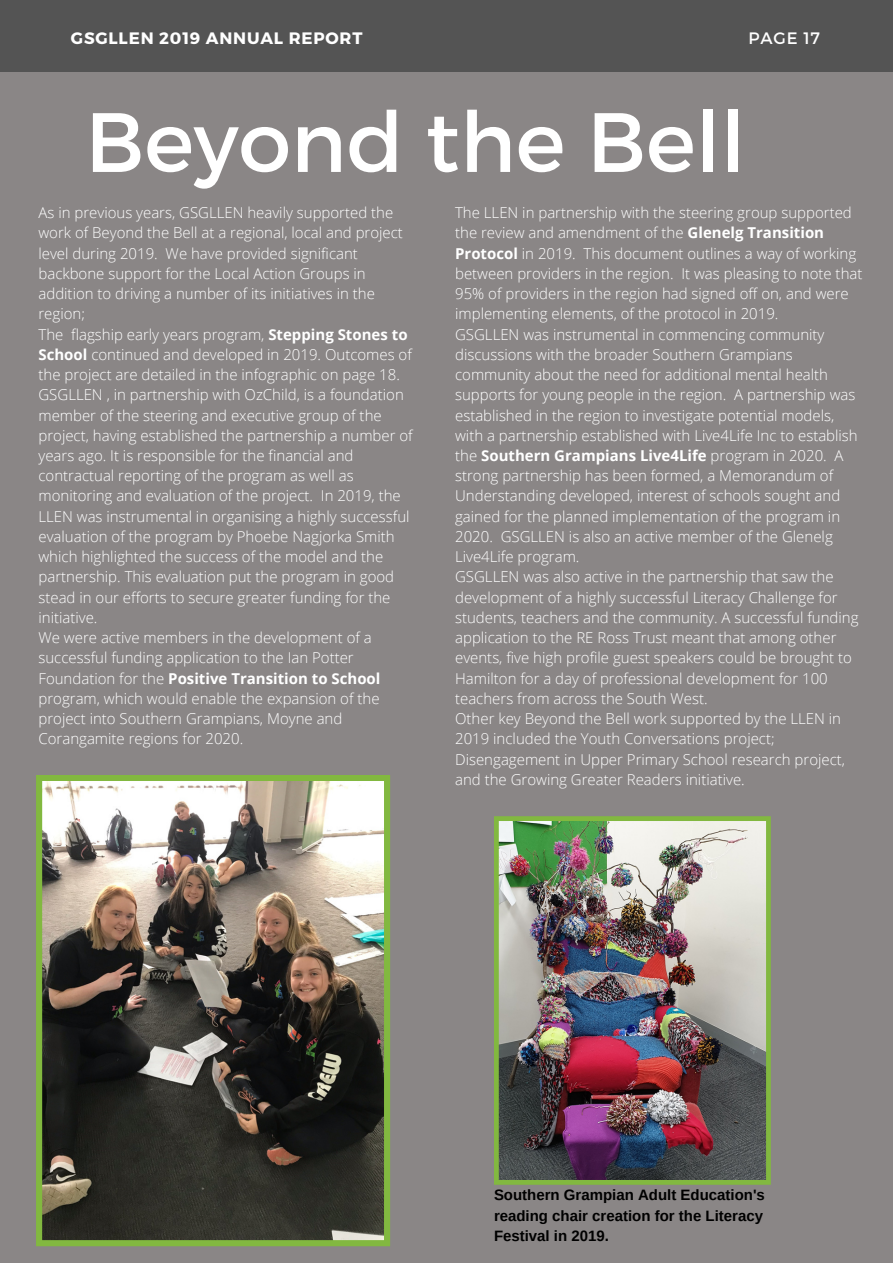
<style>
.page{position:relative;width:893px;height:1264px;background:#fff}
.page>*{position:absolute;margin:0;border:0;box-sizing:border-box;transform-origin:0 0}
.t1{font:83.85px "Montserrat";color:#fff}
.t2{font:700 16.5px "Montserrat";letter-spacing:.05em;color:#fff}
.t3{font:16.5px "Montserrat";letter-spacing:.05em;color:#fff}
.t4{font:300 15px/20.2px "Open Sans";color:#fff}
.t5{font:700 15px/20.2px "Arimo";color:#000}
.s1{font-weight:700}
</style>
<div class="page">
<div style="left:0;top:0;width:892px;height:1262px;background:#8a8686"></div>
<div style="left:0;top:0;width:892px;height:71px;background:#545454"></div>
<img style="left:494px;top:816px;width:276px;height:368px">
<img style="left:36px;top:775px;width:354px;height:471px">
<p class="t2" style="left:71px;top:27px;width:293px">GSGLLEN 2019 ANNUAL REPORT</p>
<p class="t3" style="left:748px;top:27px;width:73px">PAGE 17</p>
<p class="t1" style="left:85px;top:88px;width:661px">Beyond the Bell</p>
<p class="t4" style="left:38px;top:202px;width:366px">As in previous years, GSGLLEN heavily supported the work of Beyond the Bell at a regional, local and project level during 2019. We have provided significant backbone support for the Local Action Groups in addition to driving a number of its initiatives in the region;</p>
<p class="t4" style="left:38px;top:323px;width:375px">The flagship early years program, <span class="s1">Stepping Stones to<br>School</span> continued and developed in 2019. Outcomes of the project are detailed in the infographic on page 18.</p>
<p class="t4" style="left:38px;top:384px;width:376px">GSGLLEN , in partnership with OzChild, is a foundation member of the steering and executive group of the project, having established the partnership a number of years ago. It is responsible for the financial and contractual reporting of the program as well as monitoring and evaluation of the project. In 2019, the LLEN was instrumental in organising a highly successful evaluation of the program by Phoebe Nagjorka Smith which highlighted the success of the model and the partnership. This evaluation put the program in good stead in our efforts to secure greater funding for the initiative.</p>
<p class="t4" style="left:38px;top:627px;width:343px">We were active members in the development of a successful funding application to the Ian Potter Foundation for the <span class="s1">Positive Transition to School </span>program, which would enable the expansion of the project into Southern Grampians, Moyne and Corangamite regions for 2020.</p>
<p class="t4" style="left:455px;top:202px;width:409px">The LLEN in partnership with the steering group supported the review and amendment of the <span class="s1">Glenelg Transition Protocol</span> in 2019. This document outlines a way of working between providers in the region. It was pleasing to note that 95% of providers in the region had signed off on, and were implementing elements, of the protocol in 2019.</p>
<p class="t4" style="left:455px;top:323px;width:404px">GSGLLEN was instrumental in commencing community discussions with the broader Southern Grampians community about the need for additional mental health supports for young people in the region. A partnership was established in the region to investigate potential models, with a partnership established with Live4Life Inc to establish the <span class="s1">Southern Grampians Live4Life</span> program in 2020. A strong partnership has been formed, a Memorandum of Understanding developed, interest of schools sought and gained for the planned implementation of the program in 2020. GSGLLEN is also an active member of the Glenelg Live4Life program.</p>
<p class="t4" style="left:455px;top:566px;width:380px">GSGLLEN was also active in the partnership that saw the</p>
<p class="t4" style="left:455px;top:586px;width:405px">development of a highly successful Literacy Challenge for students, teachers and the community. A successful funding application to the RE Ross Trust meant that among other events, five high profile guest speakers could be brought to</p>
<p class="t4" style="left:455px;top:667px;width:374px">Hamilton for a day of professional development for 100 teachers from across the South West.</p>
<p class="t4" style="left:455px;top:708px;width:387px">Other key Beyond the Bell work supported by the LLEN in</p>
<p class="t4" style="left:455px;top:728px;width:391px">2019 included the Youth Conversations project;<br>Disengagement in Upper Primary School research project, and the Growing Greater Readers initiative.</p>
<p class="t5" style="left:494px;top:1184px;width:272px">Southern Grampian Adult Education's reading chair creation for the Literacy<br>Festival in 2019.</p>
</div>
